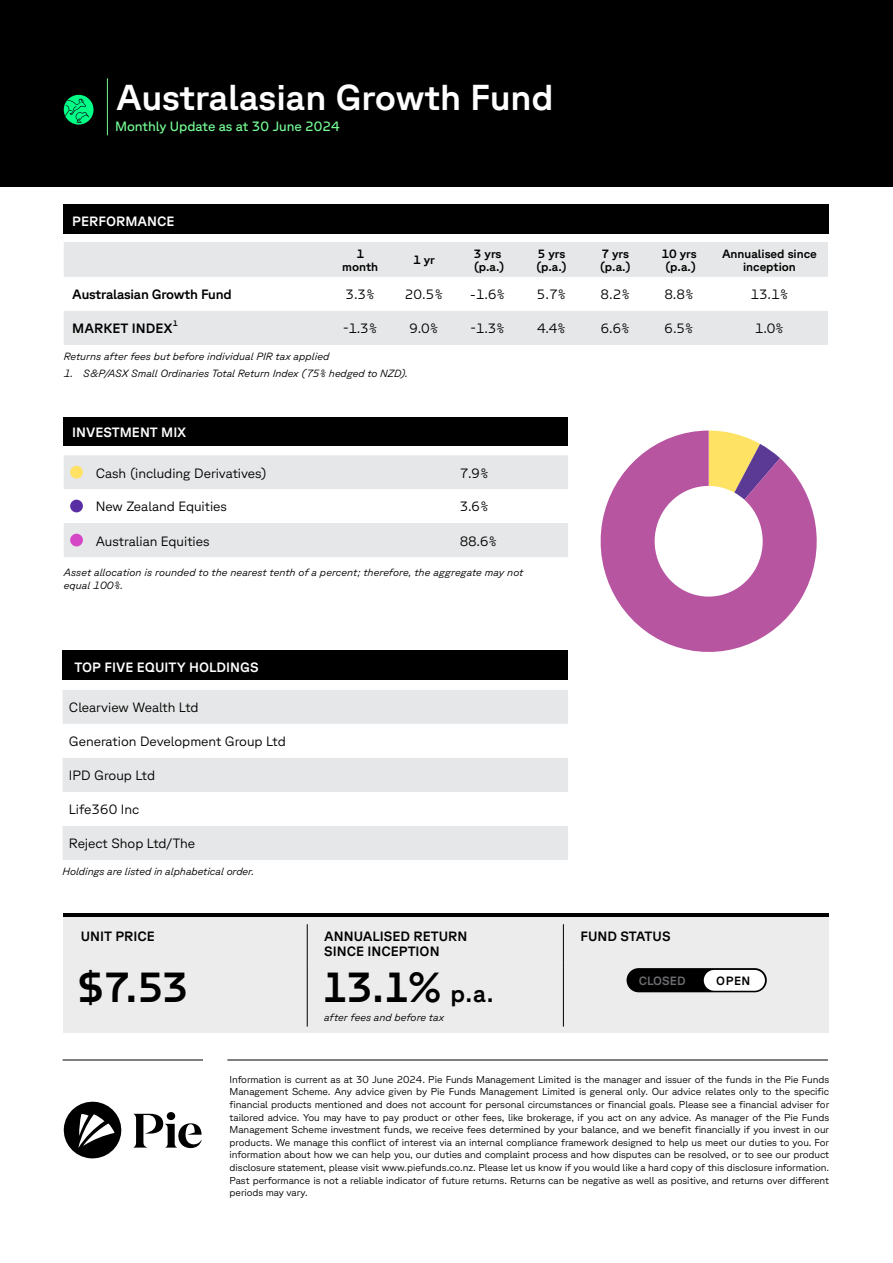
<style>
.page{position:relative;width:893px;height:1263px;background:#fff}
.page>*{position:absolute;margin:0;border:0;box-sizing:border-box;transform-origin:0 0}
.t1{font:500 42px "GT Planar";color:#000}
.t2{font:500 36px "GT Planar";color:#fff}
.t3{font:300 13.5px "GT Planar";color:#000}
.t4{font:500 13.5px/15px "GT Planar";color:#000}
.t5{font:500 13.5px "GT Planar";color:#fff}
.t6{font:13.5px "GT Planar";color:#75fc94}
.t7{font:500 12px/13.5px "GT Planar";color:#000;text-align:center}
.t8{font:500 12px "GT Planar";letter-spacing:-.005em;color:#6d6e71}
.t9{font:300 10.5px/12.6px "GT Planar Italic 15";letter-spacing:.005em;color:#000}
.t10{font:300 10.05px/12.6px "GT Planar";letter-spacing:-.005em;color:#000;text-align:justify}
.t11{font:500 7.8px "GT Planar";color:#000}
.s1{font-size:24px}
</style>
<div class="page">
<div style="left:0;top:0;width:893px;height:187px;background:#000"></div>
<hr style="left:107px;top:78px;width:1px;height:57px;background:#75fc94">
<svg style="left:64px;top:95px;width:30px;height:30px"></svg>
<div style="left:64px;top:916px;width:765px;height:117px;background:#ececed"></div>
<hr style="left:63px;top:1059px;width:140px;height:1px;background:#000">
<div style="left:63px;top:650px;width:505px;height:30px;background:#000"></div>
<div style="left:64px;top:204px;width:765px;height:29px;background:#000"></div>
<hr style="left:227px;top:1059px;width:601px;height:1px;background:#000">
<svg style="left:600px;top:430px;width:217px;height:222px;fill:#b855a0"></svg>
<hr style="left:64px;top:914px;width:765px;height:3px;background:#000">
<hr style="left:307px;top:924px;width:1px;height:38px;background:#000">
<hr style="left:563px;top:924px;width:1px;height:38px;background:#000">
<hr style="left:307px;top:962px;width:1px;height:64px;background:#000">
<hr style="left:563px;top:962px;width:1px;height:64px;background:#000">
<div style="left:627px;top:968px;width:140px;height:24px;background:#000;border-radius:12px"></div>
<div style="left:704px;top:970px;width:61px;height:21px;background:#fff;border-radius:10px"></div>
<svg style="left:63px;top:690px;width:505px;height:170px;fill:#e6e7e8"></svg>
<svg style="left:64px;top:242px;width:764px;height:103px;fill:#e6e7e8"></svg>
<div style="left:64px;top:417px;width:504px;height:29px;background:#000"></div>
<svg style="left:64px;top:455px;width:504px;height:102px;fill:#e6e7e8"></svg>
<div style="left:70px;top:466px;width:13px;height:13px;background:#ffe264;border-radius:50%"></div>
<div style="left:70px;top:500px;width:13px;height:12px;background:#592da3;border-radius:50%"></div>
<div style="left:70px;top:534px;width:13px;height:12px;background:#d546c6;border-radius:50%"></div>
<svg style="left:63px;top:1101px;width:59px;height:58px"></svg>
<div style="left:167px;top:1112px;width:8px;height:8px;background:#000;border-radius:50%"></div>
<svg style="left:133px;top:1114px;width:69px;height:34px"></svg>
<h2 class="t2" style="left:116px;top:76px;width:439px">Australasian Growth Fund</h2>
<h3 class="t6" style="left:115px;top:119px;width:226px">Monthly Update as at 30 June 2024</h3>
<h3 class="t5" style="left:72px;top:213px;width:104px">PERFORMANCE</h3>
<p class="t7" style="left:342px;top:246px;width:37px">1 month</p>
<p class="t7" style="left:413px;top:253px;width:23px">1 yr</p>
<p class="t7" style="left:474px;top:246px;width:32px;text-align:left">3 yrs (p.a.)</p>
<p class="t7" style="left:536px;top:246px;width:32px;text-align:left">5 yrs (p.a.)</p>
<p class="t7" style="left:600px;top:246px;width:32px;text-align:left">7 yrs (p.a.)</p>
<p class="t7" style="left:661px;top:246px;width:37px">10 yrs (p.a.)</p>
<p class="t7" style="left:722px;top:246px;width:96px">Annualised since inception</p>
<h3 class="t4" style="left:72px;top:287px;width:161px">Australasian Growth Fund</h3>
<h3 class="t3" style="left:345px;top:287px;width:31px">3.3%</h3>
<h3 class="t3" style="left:405px;top:287px;width:40px">20.5%</h3>
<h3 class="t3" style="left:470px;top:287px;width:37px">-1.6%</h3>
<h3 class="t3" style="left:537px;top:287px;width:31px">5.7%</h3>
<h3 class="t3" style="left:600px;top:287px;width:31px">8.2%</h3>
<h3 class="t3" style="left:664px;top:287px;width:31px">8.8%</h3>
<h3 class="t3" style="left:750px;top:287px;width:40px">13.1%</h3>
<h3 class="t4" style="left:72px;top:321px;width:102px">MARKET INDEX</h3>
<p class="t11" style="left:173px;top:318px;width:7px">1</p>
<h3 class="t3" style="left:343px;top:321px;width:36px">-1.3%</h3>
<h3 class="t3" style="left:409px;top:321px;width:30px">9.0%</h3>
<h3 class="t3" style="left:471px;top:321px;width:36px">-1.3%</h3>
<h3 class="t3" style="left:537px;top:321px;width:30px">4.4%</h3>
<h3 class="t3" style="left:601px;top:321px;width:30px">6.6%</h3>
<h3 class="t3" style="left:665px;top:321px;width:30px">6.5%</h3>
<h3 class="t3" style="left:755px;top:321px;width:30px">1.0%</h3>
<p class="t9" style="left:64px;top:350px;width:267px">Returns after fees but before individual PIR tax applied</p>
<p class="t9" style="left:64px;top:367px;width:346px">1. S&amp;P/ASX Small Ordinaries Total Return Index (75% hedged to NZD).</p>
<h3 class="t5" style="left:72px;top:424px;width:116px">INVESTMENT MIX</h3>
<h3 class="t3" style="left:96px;top:465px;width:173px">Cash (including Derivatives)</h3>
<h3 class="t3" style="left:460px;top:465px;width:30px">7.9%</h3>
<h3 class="t3" style="left:96px;top:499px;width:133px">New Zealand Equities</h3>
<h3 class="t3" style="left:460px;top:499px;width:30px">3.6%</h3>
<h3 class="t3" style="left:96px;top:533px;width:115px">Australian Equities</h3>
<h3 class="t3" style="left:460px;top:533px;width:39px">88.6%</h3>
<p class="t9" style="left:64px;top:566px;width:461px">Asset allocation is rounded to the nearest tenth of a percent; therefore, the aggregate may not equal 100%.</p>
<h3 class="t5" style="left:75px;top:659px;width:186px">TOP FIVE EQUITY HOLDINGS</h3>
<h3 class="t3" style="left:69px;top:700px;width:131px">Clearview Wealth Ltd</h3>
<h3 class="t3" style="left:69px;top:734px;width:218px">Generation Development Group Ltd</h3>
<h3 class="t3" style="left:69px;top:768px;width:88px">IPD Group Ltd</h3>
<h3 class="t3" style="left:69px;top:802px;width:72px">Life360 Inc</h3>
<h3 class="t3" style="left:69px;top:836px;width:128px">Reject Shop Ltd/The</h3>
<p class="t9" style="left:63px;top:865px;width:193px">Holdings are listed in alphabetical order.</p>
<h3 class="t4" style="left:81px;top:928px;width:76px">UNIT PRICE</h3>
<h3 class="t4" style="left:324px;top:928px;width:145px">ANNUALISED RETURN<br>SINCE INCEPTION</h3>
<h3 class="t4" style="left:580px;top:928px;width:92px">FUND STATUS</h3>
<h1 class="t1" style="left:78px;top:962px;width:111px">$7.53</h1>
<h1 class="t1" style="left:324px;top:962px;width:171px">13.1% <span class="s1">p.a.</span></h1>
<p class="t9" style="left:324px;top:1010px;width:121px">after fees and before tax</p>
<p class="t8" style="left:639px;top:974px;width:48px">CLOSED</p>
<p class="t7" style="left:716px;top:974px;width:36px">OPEN</p>
<p class="t10" style="left:230px;top:1073px;width:601px">Information is current as at 30 June 2024. Pie Funds Management Limited is the manager and issuer of the funds in the Pie Funds Management Scheme. Any advice given by Pie Funds Management Limited is general only. Our advice relates only to the specific financial products mentioned and does not account for personal circumstances or financial goals. Please see a financial adviser for tailored advice. You may have to pay product or other fees, like brokerage, if you act on any advice. As manager of the Pie Funds Management Scheme investment funds, we receive fees determined by your balance, and we benefit financially if you invest in our products. We manage this conflict of interest via an internal compliance framework designed to help us meet our duties to you. For information about how we can help you, our duties and complaint process and how disputes can be resolved, or to see our product disclosure statement, please visit www.piefunds.co.nz. Please let us know if you would like a hard copy of this disclosure information.<br>Past performance is not a reliable indicator of future returns. Returns can be negative as well as positive, and returns over different periods may vary.</p>
</div>
